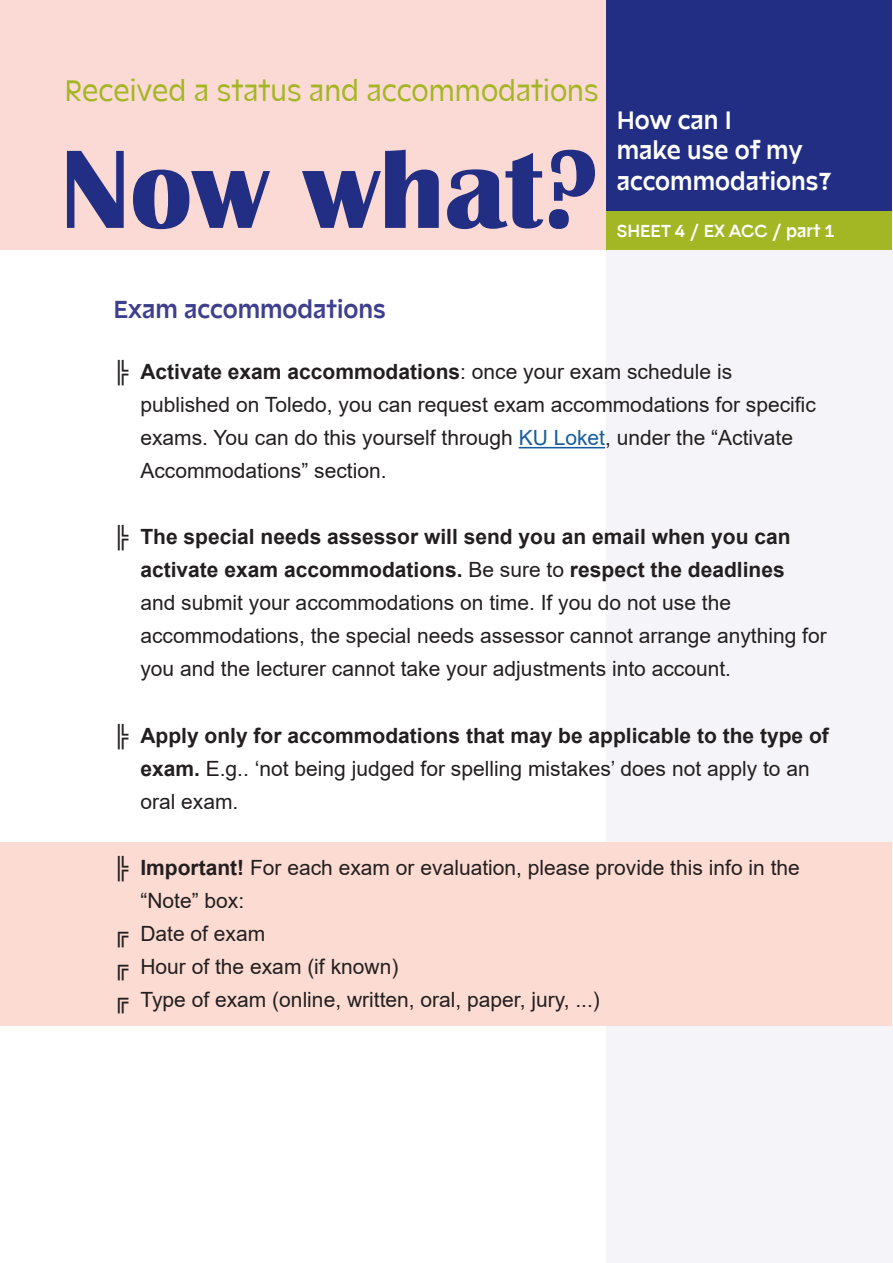
<style>
.page{position:relative;width:893px;height:1263px;background:#fff}
.page>*{position:absolute;margin:0;border:0;box-sizing:border-box;transform-origin:0 0}
.t1{font:700 115.5px "Britannic";color:#222d84}
.t2{font:30px "LUCA";color:#a3b624}
.t3{font:700 25.5px/30.6px "LUCA";color:#fff}
.t4{font:700 25.5px "LUCA";color:#3e3f8e}
.t5{font:21px/33px "Arial";color:#231f20}
.t6{font:700 18px "LUCA";color:#fff}
.s1{font-weight:700}
.s2{color:#175d9e}
</style>
<div class="page">
<div style="left:606px;top:248px;width:287px;height:1015px;background:#f5f5f9"></div>
<div style="left:0;top:842px;width:892px;height:184px;background:#fcdbd2"></div>
<hr style="left:519px;top:447px;width:86px;height:1px;background:#175d9e">
<div style="left:0;top:0;width:891px;height:250px;background:#fbdad5"></div>
<div style="left:606px;top:0;width:286px;height:248px;background:#222d84"></div>
<div style="left:606px;top:212px;width:286px;height:38px;background:#a3b624"></div>
<p class="t2" style="left:65px;top:71px;width:536px">Received a status and accommodations</p>
<p class="t1" style="left:61px;top:124px;width:539px">Now what?</p>
<p class="t3" style="left:617px;top:104px;width:217px">How can I<br>make use of my accommodations?</p>
<p class="t6" style="left:617px;top:219px;width:219px">SHEET 4 / EX ACC / part 1</p>
<p class="t4" style="left:113px;top:291px;width:274px">Exam accommodations</p>
<p class="t5" style="left:140px;top:355px;width:677px;text-indent:-27px">╠ <span class="s1">Activate exam accommodations</span>: once your exam schedule is published on Toledo, you can request exam accommodations for specific exams. You can do this yourself through <span class="s2">KU Loket</span>, under the “Activate Accommodations” section.</p>
<p class="t5" style="left:140px;top:520px;width:688px;text-indent:-27px">╠ <span class="s1">The special needs assessor will send you an email when you can activate exam accommodations.</span> Be sure to <span class="s1">respect the deadlines<br></span>and submit your accommodations on time. If you do not use the accommodations, the special needs assessor cannot arrange anything for you and the lecturer cannot take your adjustments into account.</p>
<p class="t5" style="left:140px;top:718px;width:690px;text-indent:-27px">╠ <span class="s1">Apply only for accommodations that may be applicable to the type of exam.</span> E.g.. ‘not being judged for spelling mistakes’ does not apply to an oral exam.</p>
<p class="t5" style="left:140px;top:850px;width:661px;text-indent:-27px">╠ <span class="s1">Important!</span> For each exam or evaluation, please provide this info in the “Note” box:</p>
<p class="t5" style="left:113px;top:916px;width:153px">╔ Date of exam</p>
<p class="t5" style="left:113px;top:949px;width:286px">╔ Hour of the exam (if known)</p>
<p class="t5" style="left:113px;top:982px;width:488px">╔ Type of exam (online, written, oral, paper, jury, ...)</p>
</div>
